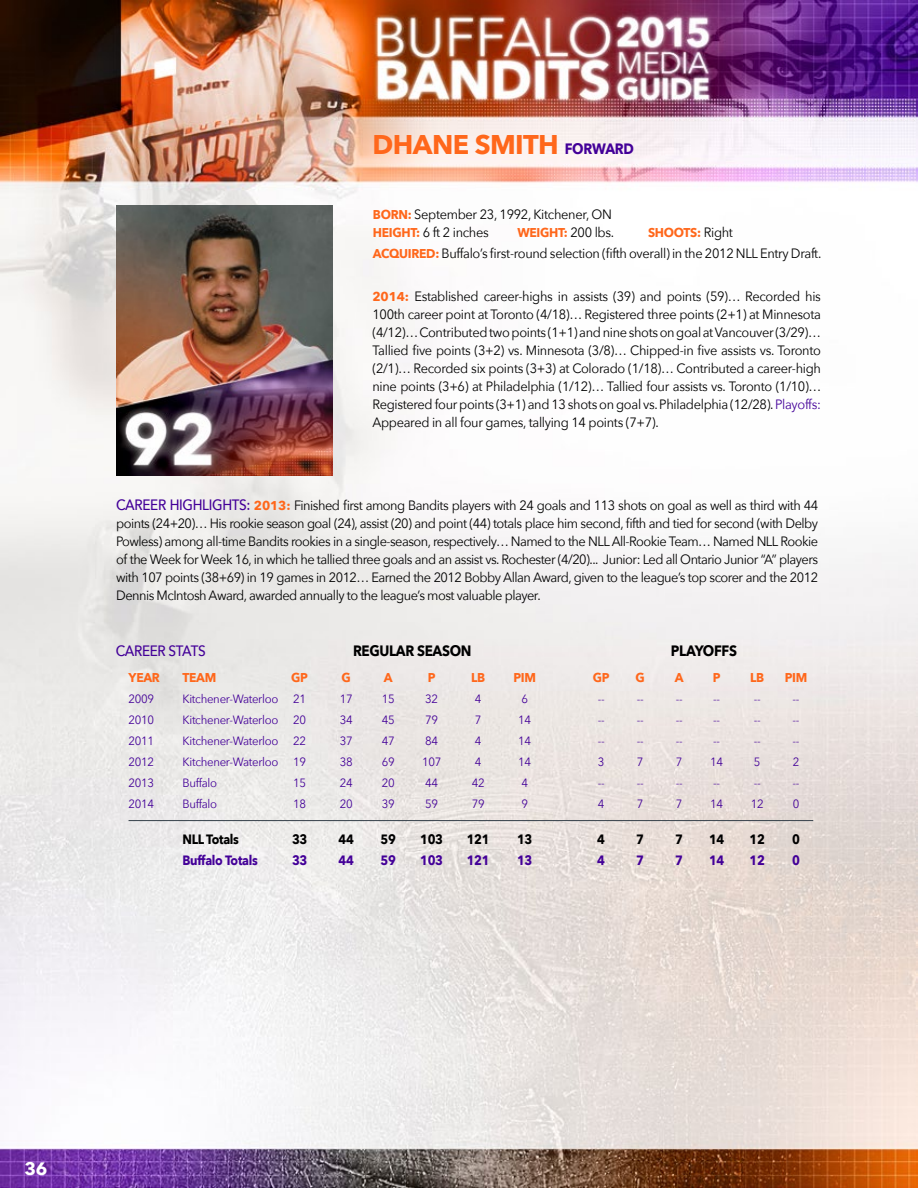
<style>
.page{position:relative;width:918px;height:1188px;background:#fff}
.page>*{position:absolute;margin:0;border:0;box-sizing:border-box;transform-origin:0 0}
.t1{font:700 27px "Avenir Next";color:#ff671b}
.t2{font:700 18px "Avenir Next";color:#fff}
.t3{font:500 15px "Avenir Next";color:#430098;scale:.9 1}
.t4{font:700 15px "Avenir Next";letter-spacing:-.025em;color:#000;scale:.9 1}
.t5{font:700 15px "Avenir Next";letter-spacing:-.025em;color:#430098;scale:.9 1}
.t6{font:13.5px/18px "Avenir Next";letter-spacing:-.025em;color:#000;text-align:justify;scale:.95 1}
.t7{font:700 13.5px "Avenir Next";letter-spacing:-.025em;color:#430098;scale:.9 1}
.t8{font:700 13.5px "Avenir Next";letter-spacing:-.025em;color:#000;scale:.9 1}
.t9{font:700 12.75px "Avenir Next";letter-spacing:-.025em;color:#ff671b;scale:.95 1}
.t10{font:12px "Avenir Next";letter-spacing:-.025em;color:#430098;scale:.95 1}
.s1{font-size:27px;color:#ff671b}
.s2{font-weight:700;font-size:12.75px;color:#ff671b}
.s3{font-weight:400;font-size:13.5px;color:#000}
.s4{color:#430098}
.s5{font-weight:500;font-size:15px;color:#430098}
</style>
<div class="page">
<img style="left:0;top:0;width:918px;height:1188px">
<hr style="left:129px;top:820px;width:684px;height:1px;background:#333e48">
<img style="left:117px;top:206px;width:216px;height:270px">
<h1 class="t1" style="left:373px;top:128px;width:20px">DHANE</h1>
<p class="t5" style="left:475px;top:140px;width:178px"><span class="s1">SM ITH</span> FORWARD</p>
<p class="t6" style="left:373px;top:205px;width:253px"><span class="s2">BORN:</span> September 23, 1992, Kitchener, ON<br><span class="s2">HEIGHT:</span> 6 ft 2 inches</p>
<p class="t9" style="left:517px;top:225px;width:22px">WEIGHT</p>
<p class="t6" style="left:564px;top:223px;width:54px"><span class="s2">:</span> 200 lbs.</p>
<p class="t9" style="left:648px;top:225px;width:91px">SHOOTS: <span class="s3">Right</span></p>
<p class="t6" style="left:373px;top:244px;width:474px"><span class="s2">ACQUIRED:</span> Buffalo’s first-round selection (fifth overall) in the 2012 NLL Entry Draft.</p>
<p class="t6" style="left:373px;top:287px;width:474px"><span class="s2">2014:</span> Established career-highs in assists (39) and points (59)… Recorded his 100th career point at Toronto (4/18)… Registered three points (2+1) at Minnesota (4/12)… Contributed two points (1+1) and nine shots on goal at Vancouver (3/29)… Tallied five points (3+2) vs. Minnesota (3/8)… Chipped-in five assists vs. Toronto (2/1)… Recorded six points (3+3) at Colorado (1/18)… Contributed a career-high nine points (3+6) at Philadelphia (1/12)… Tallied four assists vs. Toronto (1/10)… Registered four points (3+1) and 13 shots on goal vs. Philadelphia (12/28). <span class="s4">Playoffs:<br></span>Appeared in all four games, tallying 14 points (7+7).</p>
<p class="t3" style="left:116px;top:495px;width:21px">CAREER</p>
<p class="t3" style="left:170px;top:495px;width:20px">HIGHLIGHTS</p>
<p class="t6" style="left:116px;top:496px;width:740px;text-indent:130px"><span class="s5">:</span> <span class="s2">2013:</span> Finished first among Bandits players with 24 goals and 113 shots on goal as well as third with 44 points (24+20)… His rookie season goal (24), assist (20) and point (44) totals place him second, fifth and tied for second (with Delby Powless) among all-time Bandits rookies in a single-season, respectively… Named to the NLL All-Rookie Team… Named NLL Rookie of the Week for Week 16, in which he tallied three goals and an assist vs. Rochester (4/20)... Junior: Led all Ontario Junior “A” players with 107 points (38+69) in 19 games in 2012… Earned the 2012 Bobby Allan Award, given to the league’s top scorer and the 2012<br>Dennis McIntosh Award, awarded annually to the league’s most valuable player.</p>
<p class="t3" style="left:116px;top:642px;width:21px">CAREER</p>
<p class="t3" style="left:169px;top:642px;width:17px">STATS</p>
<p class="t4" style="left:353px;top:642px;width:133px">REGULAR SEASON</p>
<p class="t4" style="left:671px;top:642px;width:75px">PLAYOFFS</p>
<p class="t9" style="left:129px;top:670px;width:35px">YEAR</p>
<p class="t9" style="left:183px;top:670px;width:37px">TEAM</p>
<p class="t9" style="left:291px;top:670px;width:19px">GP</p>
<p class="t9" style="left:342px;top:670px;width:26px">G A</p>
<p class="t9" style="left:428px;top:670px;width:22px">P LB</p>
<p class="t9" style="left:513px;top:670px;width:19px">PIM</p>
<p class="t9" style="left:593px;top:670px;width:19px">GP</p>
<p class="t9" style="left:636px;top:670px;width:25px">G A</p>
<p class="t9" style="left:713px;top:670px;width:21px">P LB</p>
<p class="t9" style="left:785px;top:670px;width:23px">PIM</p>
<p class="t10" style="left:129px;top:692px;width:28px">2009</p>
<p class="t10" style="left:183px;top:692px;width:132px">Kitchener-Waterloo 21</p>
<p class="t10" style="left:340px;top:692px;width:15px">17</p>
<p class="t10" style="left:382px;top:692px;width:15px">15</p>
<p class="t10" style="left:425px;top:692px;width:15px">32</p>
<p class="t10" style="left:475px;top:692px;width:8px">4</p>
<p class="t10" style="left:521px;top:692px;width:8px">6</p>
<p class="t10" style="left:598px;top:692px;width:9px">--</p>
<p class="t10" style="left:637px;top:692px;width:9px">--</p>
<p class="t10" style="left:676px;top:692px;width:9px">--</p>
<p class="t10" style="left:713px;top:692px;width:9px">--</p>
<p class="t10" style="left:754px;top:692px;width:9px">--</p>
<p class="t10" style="left:793px;top:692px;width:9px">--</p>
<p class="t10" style="left:129px;top:713px;width:28px">2010</p>
<p class="t10" style="left:183px;top:713px;width:132px">Kitchener-Waterloo 20</p>
<p class="t10" style="left:340px;top:713px;width:15px">34</p>
<p class="t10" style="left:382px;top:713px;width:15px">45</p>
<p class="t10" style="left:425px;top:713px;width:15px">79</p>
<p class="t10" style="left:475px;top:713px;width:8px">7</p>
<p class="t10" style="left:518px;top:713px;width:15px">14</p>
<p class="t10" style="left:598px;top:713px;width:9px">--</p>
<p class="t10" style="left:637px;top:713px;width:9px">--</p>
<p class="t10" style="left:676px;top:713px;width:9px">--</p>
<p class="t10" style="left:713px;top:713px;width:9px">--</p>
<p class="t10" style="left:754px;top:713px;width:9px">--</p>
<p class="t10" style="left:793px;top:713px;width:9px">--</p>
<p class="t10" style="left:129px;top:734px;width:28px">2011</p>
<p class="t10" style="left:183px;top:734px;width:132px">Kitchener-Waterloo 22</p>
<p class="t10" style="left:340px;top:734px;width:15px">37</p>
<p class="t10" style="left:382px;top:734px;width:15px">47</p>
<p class="t10" style="left:425px;top:734px;width:15px">84</p>
<p class="t10" style="left:475px;top:734px;width:8px">4</p>
<p class="t10" style="left:518px;top:734px;width:15px">14</p>
<p class="t10" style="left:598px;top:734px;width:9px">--</p>
<p class="t10" style="left:637px;top:734px;width:9px">--</p>
<p class="t10" style="left:676px;top:734px;width:9px">--</p>
<p class="t10" style="left:713px;top:734px;width:9px">--</p>
<p class="t10" style="left:754px;top:734px;width:9px">--</p>
<p class="t10" style="left:793px;top:734px;width:9px">--</p>
<p class="t10" style="left:129px;top:755px;width:28px">2012</p>
<p class="t10" style="left:183px;top:755px;width:132px">Kitchener-Waterloo 19</p>
<p class="t10" style="left:340px;top:755px;width:15px">38</p>
<p class="t10" style="left:382px;top:755px;width:15px">69</p>
<p class="t10" style="left:422px;top:755px;width:22px">107</p>
<p class="t10" style="left:475px;top:755px;width:8px">4</p>
<p class="t10" style="left:518px;top:755px;width:15px">14</p>
<p class="t10" style="left:598px;top:755px;width:8px">3</p>
<p class="t10" style="left:637px;top:755px;width:8px">7</p>
<p class="t10" style="left:676px;top:755px;width:8px">7</p>
<p class="t10" style="left:710px;top:755px;width:15px">14</p>
<p class="t10" style="left:754px;top:755px;width:8px">5</p>
<p class="t10" style="left:793px;top:755px;width:8px">2</p>
<p class="t10" style="left:129px;top:776px;width:28px">2013</p>
<p class="t10" style="left:183px;top:776px;width:38px">Buffalo</p>
<p class="t10" style="left:293px;top:776px;width:15px">15</p>
<p class="t10" style="left:340px;top:776px;width:15px">24</p>
<p class="t10" style="left:382px;top:776px;width:15px">20</p>
<p class="t10" style="left:425px;top:776px;width:15px">44</p>
<p class="t10" style="left:472px;top:776px;width:15px">42</p>
<p class="t10" style="left:521px;top:776px;width:8px">4</p>
<p class="t10" style="left:598px;top:776px;width:9px">--</p>
<p class="t10" style="left:637px;top:776px;width:9px">--</p>
<p class="t10" style="left:676px;top:776px;width:9px">--</p>
<p class="t10" style="left:713px;top:776px;width:9px">--</p>
<p class="t10" style="left:754px;top:776px;width:9px">--</p>
<p class="t10" style="left:793px;top:776px;width:9px">--</p>
<p class="t10" style="left:129px;top:797px;width:28px">2014</p>
<p class="t10" style="left:183px;top:797px;width:38px">Buffalo</p>
<p class="t10" style="left:293px;top:797px;width:15px">18</p>
<p class="t10" style="left:340px;top:797px;width:15px">20</p>
<p class="t10" style="left:382px;top:797px;width:15px">39</p>
<p class="t10" style="left:425px;top:797px;width:15px">59</p>
<p class="t10" style="left:472px;top:797px;width:15px">79</p>
<p class="t10" style="left:521px;top:797px;width:8px">9</p>
<p class="t10" style="left:598px;top:797px;width:8px">4</p>
<p class="t10" style="left:637px;top:797px;width:8px">7</p>
<p class="t10" style="left:676px;top:797px;width:8px">7</p>
<p class="t10" style="left:710px;top:797px;width:15px">14</p>
<p class="t10" style="left:751px;top:797px;width:15px">12</p>
<p class="t10" style="left:793px;top:797px;width:8px">0</p>
<p class="t8" style="left:183px;top:831px;width:64px">NLL TOTALS</p>
<p class="t8" style="left:292px;top:831px;width:19px">33</p>
<p class="t8" style="left:339px;top:831px;width:19px">44</p>
<p class="t8" style="left:381px;top:831px;width:19px">59</p>
<p class="t8" style="left:420px;top:831px;width:27px">103</p>
<p class="t8" style="left:467px;top:831px;width:27px">121</p>
<p class="t8" style="left:517px;top:831px;width:19px">13</p>
<p class="t8" style="left:597px;top:831px;width:10px">4</p>
<p class="t8" style="left:636px;top:831px;width:10px">7</p>
<p class="t8" style="left:675px;top:831px;width:10px">7</p>
<p class="t8" style="left:709px;top:831px;width:19px">14</p>
<p class="t8" style="left:750px;top:831px;width:19px">12</p>
<p class="t8" style="left:792px;top:831px;width:10px">0</p>
<p class="t7" style="left:183px;top:852px;width:85px">BUFFALO TOTALS</p>
<p class="t7" style="left:292px;top:852px;width:19px">33</p>
<p class="t7" style="left:339px;top:852px;width:19px">44</p>
<p class="t7" style="left:381px;top:852px;width:19px">59</p>
<p class="t7" style="left:420px;top:852px;width:27px">103</p>
<p class="t7" style="left:467px;top:852px;width:27px">121</p>
<p class="t7" style="left:517px;top:852px;width:19px">13</p>
<p class="t7" style="left:597px;top:852px;width:10px">4</p>
<p class="t7" style="left:636px;top:852px;width:10px">7</p>
<p class="t7" style="left:675px;top:852px;width:10px">7</p>
<p class="t7" style="left:709px;top:852px;width:19px">14</p>
<p class="t7" style="left:750px;top:852px;width:19px">12</p>
<p class="t7" style="left:792px;top:852px;width:10px">0</p>
<h2 class="t2" style="left:24px;top:1158px;width:25px">36</h2>
</div>
